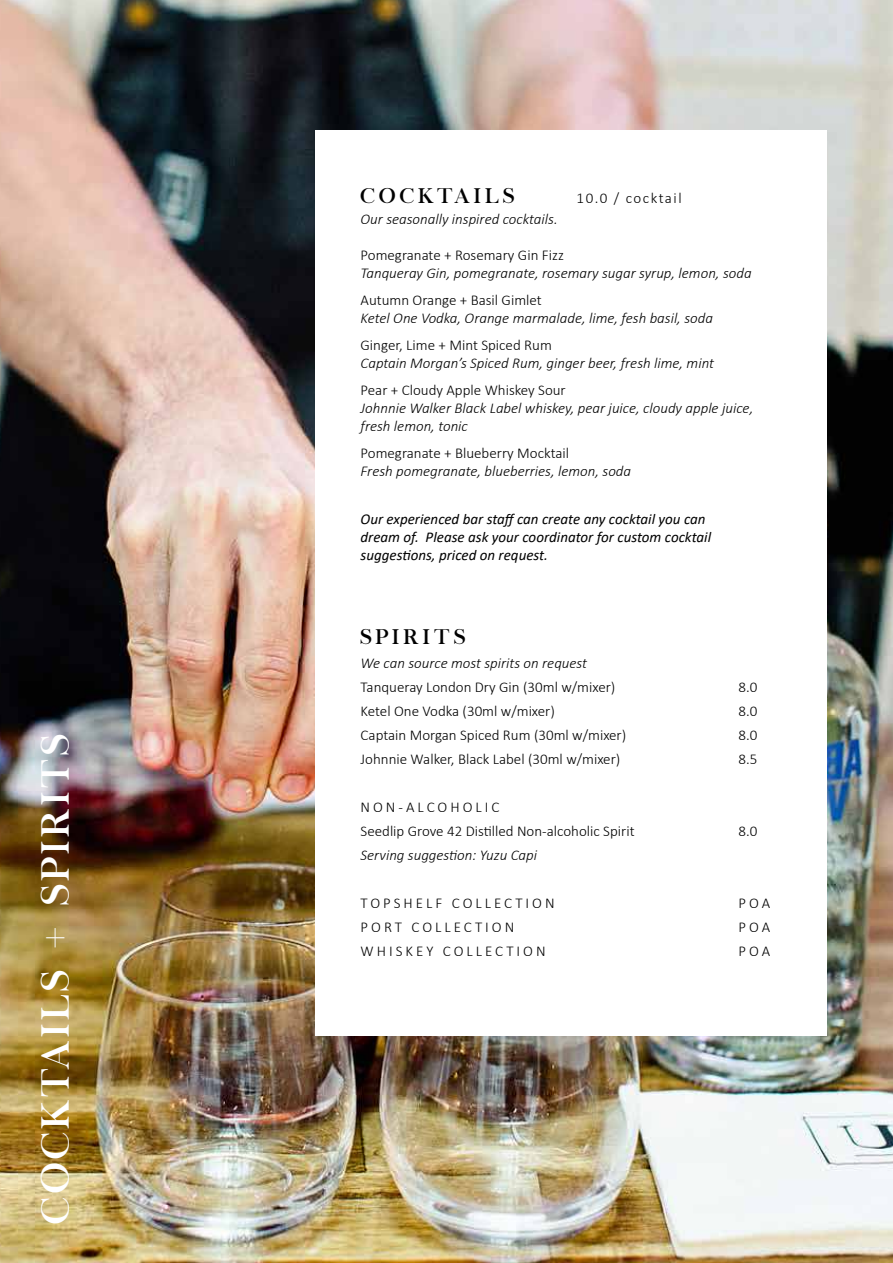
<style>
.page{position:relative;width:893px;height:1263px;background:#fff}
.page>*{position:absolute;margin:0;border:0;box-sizing:border-box;transform-origin:0 0}
.t1{font:39px "Chapaza";letter-spacing:.1em;color:#fff}
.t2{font:21px "Chapaza";letter-spacing:.2em;color:#000}
.t3{font:italic 300 15px/18px "Calibri";color:#000}
.t4{font:300 15px/24px "Calibri";color:#000}
.t5{font:italic 15px/18px "Calibri";color:#000}
.t6{font:300 15px "Calibri";letter-spacing:.2em;color:#000}
.t7{font:300 15px "Calibri";letter-spacing:.1em;color:#000}
</style>
<div class="page">
<img style="left:0;top:0;width:893px;height:1263px">
<div style="left:315px;top:130px;width:511px;height:906px;background:#fff"></div>
<h1 class="t1" style="left:32px;top:1224px;width:491px;rotate:-90deg">COCKTAILS + SPIRITS</h1>
<h2 class="t2" style="left:361px;top:183px;width:155px">COCKTAILS</h2>
<p class="t7" style="left:577px;top:189px;width:107px">10.0 / cocktail</p>
<p class="t3" style="left:361px;top:210px;width:199px">Our seasonally inspired cocktails.</p>
<p class="t4" style="left:361px;top:243px;width:205px">Pomegranate + Rosemary Gin Fizz</p>
<p class="t3" style="left:361px;top:264px;width:393px">Tanqueray Gin, pomegranate, rosemary sugar syrup, lemon, soda</p>
<p class="t4" style="left:361px;top:288px;width:183px">Autumn Orange + Basil Gimlet</p>
<p class="t3" style="left:361px;top:309px;width:354px">Ketel One Vodka, Orange marmalade, lime, fesh basil, soda</p>
<p class="t4" style="left:361px;top:333px;width:193px">Ginger, Lime + Mint Spiced Rum</p>
<p class="t3" style="left:361px;top:354px;width:355px">Captain Morgan’s Spiced Rum, ginger beer, fresh lime, mint</p>
<p class="t4" style="left:361px;top:378px;width:207px">Pear + Cloudy Apple Whiskey Sour</p>
<p class="t3" style="left:361px;top:399px;width:394px">Johnnie Walker Black Label whiskey, pear juice, cloudy apple juice, fresh lemon, tonic</p>
<p class="t4" style="left:361px;top:441px;width:210px">Pomegranate + Blueberry Mocktail</p>
<p class="t3" style="left:361px;top:462px;width:272px">Fresh pomegranate, blueberries, lemon, soda</p>
<p class="t5" style="left:361px;top:509px;width:352px">Our experienced bar staff can create any cocktail you can dream of. Please ask your coordinator for custom cocktail suggestions, priced on request.</p>
<h2 class="t2" style="left:361px;top:624px;width:106px">SPIRITS</h2>
<p class="t3" style="left:361px;top:654px;width:228px">We can source most spirits on request</p>
<p class="t4" style="left:361px;top:675px;width:256px">Tanqueray London Dry Gin (30ml w/mixer)</p>
<p class="t4" style="left:739px;top:675px;width:20px">8.0</p>
<p class="t4" style="left:361px;top:699px;width:196px">Ketel One Vodka (30ml w/mixer)</p>
<p class="t4" style="left:739px;top:699px;width:20px">8.0</p>
<p class="t4" style="left:361px;top:723px;width:267px">Captain Morgan Spiced Rum (30ml w/mixer)</p>
<p class="t4" style="left:739px;top:723px;width:20px">8.0</p>
<p class="t4" style="left:361px;top:747px;width:261px">Johnnie Walker, Black Label (30ml w/mixer)</p>
<p class="t4" style="left:739px;top:747px;width:20px">8.5</p>
<p class="t4" style="left:361px;top:795px;width:276px">NON-ALCOHOLIC<br>Seedlip Grove 42 Distilled Non-alcoholic Spirit</p>
<p class="t4" style="left:739px;top:819px;width:20px">8.0</p>
<p class="t3" style="left:361px;top:846px;width:178px">Serving suggestion: Yuzu Capi</p>
<p class="t6" style="left:361px;top:894px;width:196px">TOPSHELF COLLECTION</p>
<p class="t4" style="left:739px;top:891px;width:33px">POA</p>
<p class="t6" style="left:361px;top:918px;width:155px">PORT COLLECTION</p>
<p class="t4" style="left:739px;top:915px;width:33px">POA</p>
<p class="t6" style="left:361px;top:942px;width:187px">WHISKEY COLLECTION</p>
<p class="t4" style="left:739px;top:939px;width:33px">POA</p>
</div>
